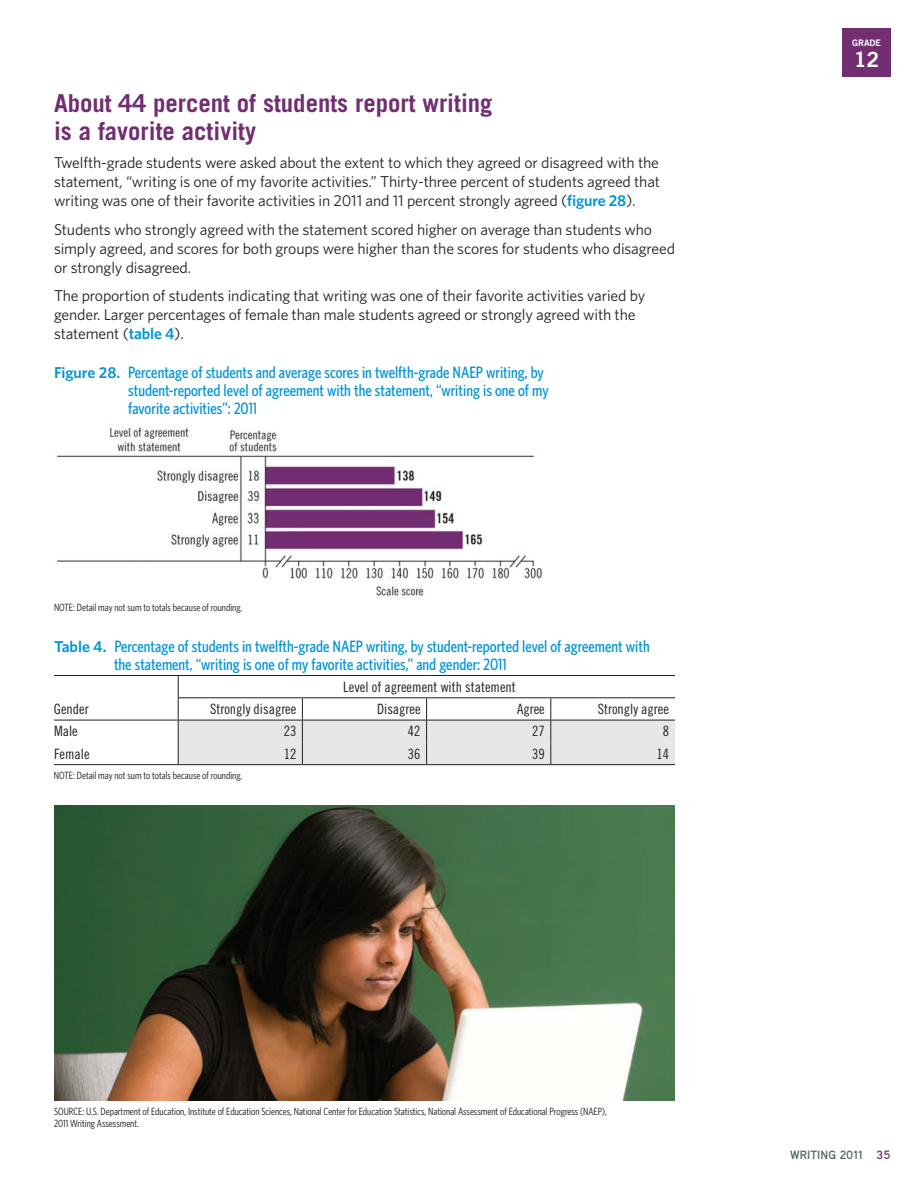
<style>
.page{position:relative;width:918px;height:1188px;background:#fff}
.page>*{position:absolute;margin:0;border:0;box-sizing:border-box;transform-origin:0 0}
.t1{font:700 24.75px/27.8px "Trade Gothic LT Std";color:#712e71}
.t2{font:21px "Trade Gothic LT Std Bd 2";color:#fff}
.t3{font:500 16.5px/18px "Whitney Condensed";color:#0094d5}
.t4{font:15.75px/19px "Whitney";letter-spacing:-.01em;color:#231f20}
.t5{font:14.25px "Trade Gothic LT Std Cn 18";color:#231f20}
.t6{font:700 12px "Aaux Pro OT";color:#576566}
.t7{font:10.5px/12.8px "Whitney Condensed";color:#231f20}
.t8{font:9px "Trade Gothic LT Std Bd 2";letter-spacing:-.01em;color:#fff}
.s1{font-weight:600;color:#0094d5}
.s2{font-family:"Whitney";font-weight:600;font-size:15.75px}
.s3{color:#712e71}
</style>
<div class="page">
<img style="left:54px;top:806px;width:621px;height:294px">
<div style="left:178px;top:720px;width:124px;height:22px;background:#e6e7e9"></div>
<div style="left:302px;top:720px;width:125px;height:22px;background:#e6e7e9"></div>
<div style="left:427px;top:720px;width:124px;height:22px;background:#e6e7e9"></div>
<div style="left:551px;top:720px;width:124px;height:22px;background:#e6e7e9"></div>
<div style="left:178px;top:742px;width:124px;height:23px;background:#e6e7e9"></div>
<div style="left:302px;top:742px;width:125px;height:23px;background:#e6e7e9"></div>
<div style="left:427px;top:742px;width:124px;height:23px;background:#e6e7e9"></div>
<div style="left:551px;top:742px;width:124px;height:23px;background:#e6e7e9"></div>
<hr style="left:54px;top:675px;width:124px;height:1px;background:#231f20">
<hr style="left:178px;top:675px;width:124px;height:1px;background:#231f20">
<hr style="left:302px;top:675px;width:125px;height:1px;background:#231f20">
<hr style="left:427px;top:675px;width:124px;height:1px;background:#231f20">
<hr style="left:551px;top:675px;width:124px;height:1px;background:#231f20">
<hr style="left:54px;top:764px;width:124px;height:1px;background:#231f20">
<hr style="left:178px;top:764px;width:124px;height:1px;background:#231f20">
<hr style="left:302px;top:764px;width:125px;height:1px;background:#231f20">
<hr style="left:427px;top:764px;width:124px;height:1px;background:#231f20">
<hr style="left:551px;top:764px;width:124px;height:1px;background:#231f20">
<hr style="left:178px;top:697px;width:124px;height:1px;background:#231f20">
<svg style="left:178px;top:676px;width:1px;height:88px"></svg>
<hr style="left:302px;top:697px;width:125px;height:1px;background:#231f20">
<svg style="left:302px;top:698px;width:1px;height:66px"></svg>
<hr style="left:427px;top:697px;width:124px;height:1px;background:#231f20">
<svg style="left:426px;top:698px;width:1px;height:66px"></svg>
<hr style="left:551px;top:697px;width:124px;height:1px;background:#231f20">
<svg style="left:550px;top:698px;width:1px;height:66px"></svg>
<hr style="left:54px;top:720px;width:124px;height:1px;background:#231f20">
<hr style="left:178px;top:720px;width:124px;height:1px;background:#231f20">
<hr style="left:302px;top:720px;width:125px;height:1px;background:#231f20">
<hr style="left:427px;top:720px;width:124px;height:1px;background:#231f20">
<hr style="left:551px;top:720px;width:124px;height:1px;background:#231f20">
<img style="left:56px;top:427px;width:486px;height:169px">
<div style="left:842px;top:29px;width:49px;height:48px;background:#712e71"></div>
<h2 class="t1" style="left:54px;top:89px;width:440px">About 44 percent of students report writing is a favorite activity</h2>
<p class="t4" style="left:54px;top:153px;width:608px;text-align:justify">Twelfth-grade students were asked about the extent to which they agreed or disagreed with the statement, “writing is one of my favorite activities.” Thirty-three percent of students agreed that writing was one of their favorite activities in 2011 and 11 percent strongly agreed (<span class="s1">figure 28</span>).</p>
<p class="t4" style="left:54px;top:219px;width:623px">Students who strongly agreed with the statement scored higher on average than students who simply agreed, and scores for both groups were higher than the scores for students who disagreed or strongly disagreed.</p>
<p class="t4" style="left:54px;top:286px;width:593px">The proportion of students indicating that writing was one of their favorite activities varied by gender. Larger percentages of female than male students agreed or strongly agreed with the statement (<span class="s1">table 4</span>).</p>
<p class="t3" style="left:128px;top:362px;width:422px;text-indent:-74px"><span class="s2">Figure 28.</span> Percentage of students and average scores in twelfth-grade NAEP writing, by student-reported level of agreement with the statement, “writing is one of my favorite activities”: 2011</p>
<p class="t7" style="left:54px;top:601px;width:190px">NOTE: Detail may not sum to totals because of rounding.</p>
<p class="t3" style="left:114px;top:636px;width:537px;text-indent:-60px"><span class="s2">Table 4.</span> Percentage of students in twelfth-grade NAEP writing, by student-reported level of agreement with the statement, “writing is one of my favorite activities,” and gender: 2011</p>
<p class="t5" style="left:54px;top:701px;width:36px">Gender</p>
<p class="t5" style="left:343px;top:678px;width:174px">Level of agreement with statement</p>
<p class="t5" style="left:210px;top:701px;width:88px">Strongly disagree</p>
<p class="t5" style="left:377px;top:701px;width:45px">Disagree</p>
<p class="t5" style="left:517px;top:701px;width:29px">Agree</p>
<p class="t5" style="left:598px;top:701px;width:73px">Strongly agree</p>
<p class="t5" style="left:54px;top:723px;width:25px">Male</p>
<p class="t5" style="left:284px;top:723px;width:14px">23</p>
<p class="t5" style="left:408px;top:723px;width:14px">42</p>
<p class="t5" style="left:532px;top:723px;width:14px">27</p>
<p class="t5" style="left:663px;top:723px;width:8px">8</p>
<p class="t5" style="left:54px;top:745px;width:37px">Female</p>
<p class="t5" style="left:284px;top:745px;width:14px">12</p>
<p class="t5" style="left:408px;top:745px;width:14px">36</p>
<p class="t5" style="left:532px;top:745px;width:14px">39</p>
<p class="t5" style="left:656px;top:745px;width:14px">14</p>
<p class="t7" style="left:54px;top:769px;width:190px">NOTE: Detail may not sum to totals because of rounding.</p>
<p class="t8" style="left:852px;top:37px;width:30px">GRADE</p>
<h2 class="t2" style="left:854px;top:46px;width:27px">12</h2>
<p class="t7" style="left:54px;top:1104px;width:554px">SOURCE: U.S. Department of Education, Institute of Education Sciences, National Center for Education Statistics, National Assessment of Educational Progress (NAEP),<br>2011 Writing Assessment.</p>
<p class="t6" style="left:790px;top:1147px;width:102px">WRITING 2011 <span class="s3">35</span></p>
</div>
